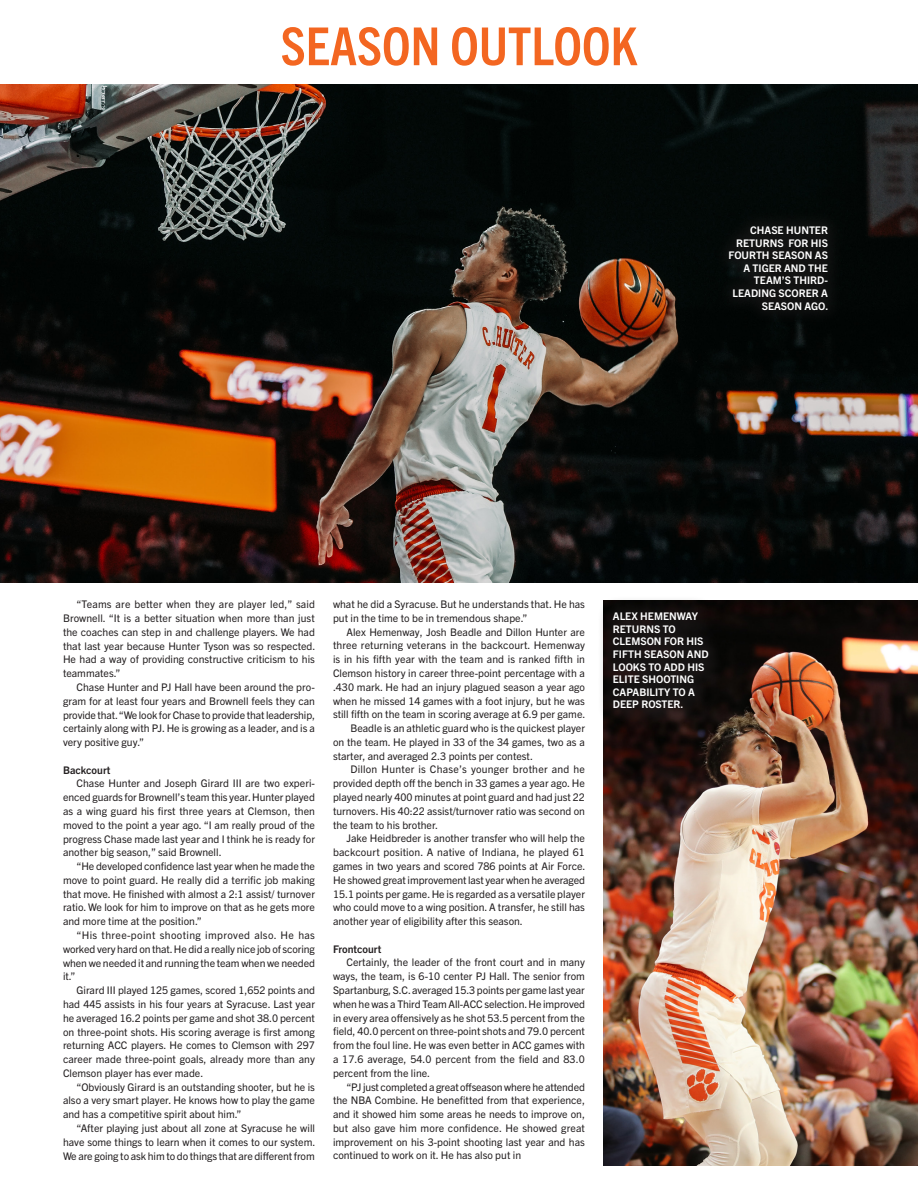
<style>
.page{position:relative;width:918px;height:1188px;background:#fff}
.page>*{position:absolute;margin:0;border:0;box-sizing:border-box;transform-origin:0 0}
.t1{font:700 condensed 52.5px "Trade Gothic Next LT Pro";color:#f36621}
.t2{font:10.5px/13.8px "Trade Gothic Next LT Pro";color:#231f20;text-align:justify}
.t3{font:700 10.5px/12.6px "Trade Gothic Next LT Pro";color:#fff}
.t4{font:700 10.5px "Trade Gothic Next LT Pro";color:#231f20}
</style>
<div class="page">
<img style="left:603px;top:600px;width:315px;height:565px">
<div style="left:616px;top:615px;width:110px;height:112px;background:#231f20;opacity:.75"></div>
<div style="left:597px;top:596px;width:128px;height:129px;background:#231f20;opacity:.5"></div>
<img style="left:0;top:85px;width:918px;height:497px">
<div style="left:712px;top:210px;width:132px;height:116px;background:#0d0f0e"></div>
<p class="t1" style="left:281px;top:10px;width:358px">SEASON OUTLOOK</p>
<p class="t3" style="left:729px;top:223px;width:101px;text-align:right">CHASE HUNTER<br>RETURNS FOR HIS<br>FOURTH SEASON AS<br>A TIGER AND THE<br>TEAM’S THIRD-<br>LEADING SCORER A<br>SEASON AGO.</p>
<p class="t2" style="left:63px;top:597px;width:254px;text-indent:14px">“Teams are better when they are player led,” said Brownell. “It is a better situation when more than just the coaches can step in and challenge players. We had that last year because Hunter Tyson was so respected.<br>He had a way of providing constructive criticism to his teammates.”</p>
<p class="t2" style="left:63px;top:680px;width:254px;text-indent:14px">Chase Hunter and PJ Hall have been around the pro&shy;gram for at least four years and Brownell feels they can provide that. “We look for Chase to provide that leadership, certainly along with PJ. He is growing as a leader, and is a very positive guy.”</p>
<p class="t4" style="left:63px;top:763px;width:49px">Backcourt</p>
<p class="t2" style="left:63px;top:776px;width:254px;text-indent:14px">Chase Hunter and Joseph Girard III are two experi&shy;enced guards for Brownell’s team this year. Hunter played as a wing guard his first three years at Clemson, then moved to the point a year ago. “I am really proud of the progress Chase made last year and I think he is ready for another big season,” said Brownell.</p>
<p class="t2" style="left:63px;top:859px;width:254px;text-indent:14px">“He developed confidence last year when he made the move to point guard. He really did a terrific job making that move. He finished with almost a 2:1 assist/ turnover ratio. We look for him to improve on that as he gets more and more time at the position.”</p>
<p class="t2" style="left:63px;top:928px;width:254px;text-indent:14px">“His three-point shooting improved also. He has worked very hard on that. He did a really nice job of scoring when we needed it and running the team when we needed it.”</p>
<p class="t2" style="left:63px;top:983px;width:254px;text-indent:14px">Girard III played 125 games, scored 1,652 points and had 445 assists in his four years at Syracuse. Last year he averaged 16.2 points per game and shot 38.0 percent on three-point shots. His scoring average is first among returning ACC players. He comes to Clemson with 297 career made three-point goals, already more than any Clemson player has ever made.</p>
<p class="t2" style="left:63px;top:1079px;width:254px;text-indent:14px">“Obviously Girard is an outstanding shooter, but he is also a very smart player. He knows how to play the game and has a competitive spirit about him.”</p>
<p class="t2" style="left:63px;top:1121px;width:254px;text-indent:14px">“After playing just about all zone at Syracuse he will have some things to learn when it comes to our system.<br>We are going to ask him to do things that are different from</p>
<p class="t2" style="left:333px;top:597px;width:254px">what he did a Syracuse. But he understands that. He has put in the time to be in tremendous shape.”</p>
<p class="t2" style="left:333px;top:624px;width:254px;text-indent:14px">Alex Hemenway, Josh Beadle and Dillon Hunter are three returning veterans in the backcourt. Hemenway is in his fifth year with the team and is ranked fifth in Clemson history in career three-point percentage with a .430 mark. He had an injury plagued season a year ago when he missed 14 games with a foot injury, but he was still fifth on the team in scoring average at 6.9 per game.</p>
<p class="t2" style="left:333px;top:721px;width:254px;text-indent:17px">Beadle is an athletic guard who is the quickest player on the team. He played in 33 of the 34 games, two as a starter, and averaged 2.3 points per contest.</p>
<p class="t2" style="left:333px;top:762px;width:254px;text-indent:17px">Dillon Hunter is Chase’s younger brother and he provided depth off the bench in 33 games a year ago. He played nearly 400 minutes at point guard and had just 22 turnovers. His 40:22 assist/turnover ratio was second on the team to his brother.</p>
<p class="t2" style="left:333px;top:831px;width:254px;text-indent:14px">Jake Heidbreder is another transfer who will help the backcourt position. A native of Indiana, he played 61 games in two years and scored 786 points at Air Force.<br>He showed great improvement last year when he averaged 15.1 points per game. He is regarded as a versatile player who could move to a wing position. A transfer, he still has another year of eligibility after this season.</p>
<p class="t4" style="left:333px;top:942px;width:50px">Frontcourt</p>
<p class="t2" style="left:333px;top:955px;width:254px;text-indent:14px">Certainly, the leader of the front court and in many ways, the team, is 6-10 center PJ Hall. The senior from Spartanburg, S.C. averaged 15.3 points per game last year when he was a Third Team All-ACC selection. He improved in every area offensively as he shot 53.5 percent from the field, 40.0 percent on three-point shots and 79.0 percent from the foul line. He was even better in ACC games with a 17.6 average, 54.0 percent from the field and 83.0 percent from the line.</p>
<p class="t2" style="left:333px;top:1079px;width:254px;text-indent:14px">“PJ just completed a great offseason where he attended the NBA Combine. He benefitted from that experience, and it showed him some areas he needs to improve on, but also gave him more confidence. He showed great improvement on his 3-point shooting last year and has continued to work on it. He has also put in</p>
<p class="t3" style="left:613px;top:609px;width:97px">ALEX HEMENWAY<br>RETURNS TO<br>CLEMSON FOR HIS<br>FIFTH SEASON AND<br>LOOKS TO ADD HIS<br>ELITE SHOOTING<br>CAPABILITY TO A<br>DEEP ROSTER.</p>
</div>
